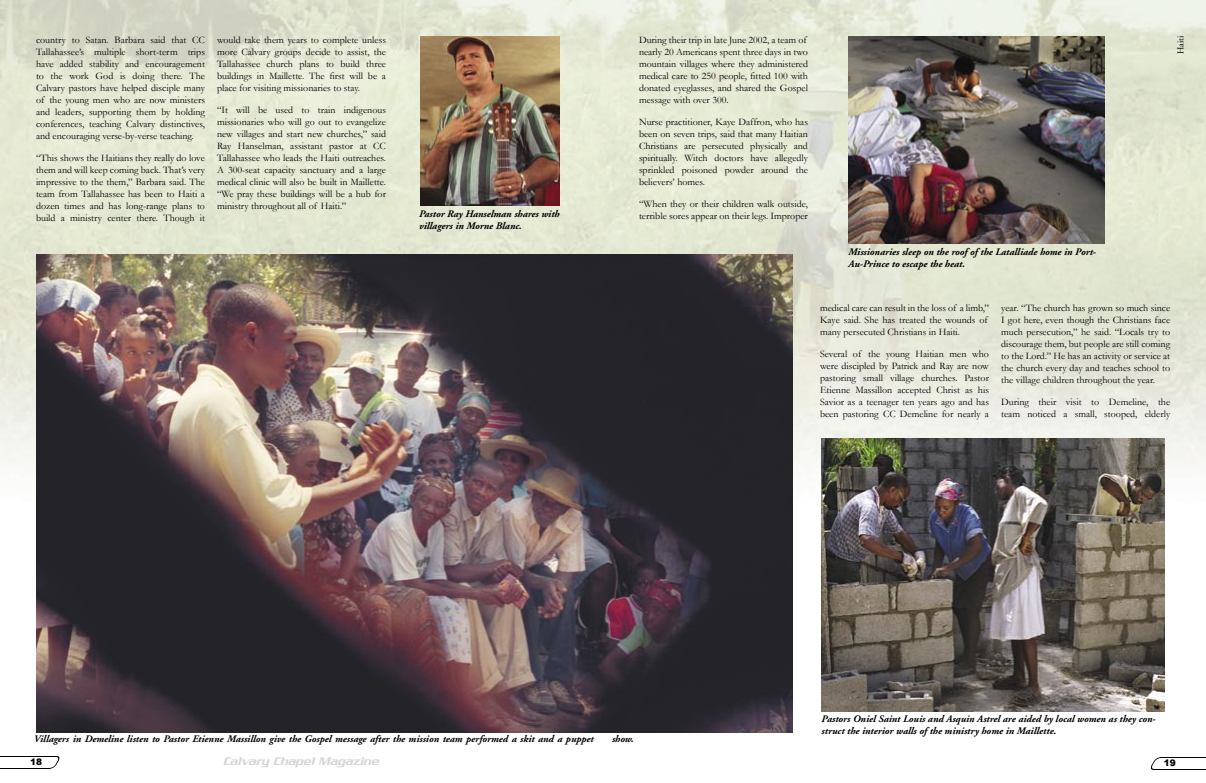
<style>
.page{position:relative;width:1206px;height:783px;background:#fff}
.page>*{position:absolute;margin:0;border:0;box-sizing:border-box;transform-origin:0 0}
.t1{font:italic 12px "Boost S Si";color:#d6d6d6}
.t2{font:10px/12px "Garamond";color:#000;text-align:justify}
.t3{font:italic 700 10px/12px "Adobe Garamond";color:#000}
.t4{font:9px "Adobe Garamond";letter-spacing:-.005em;color:#000}
.t5{font:900 9px "Arial";color:#000}
</style>
<div class="page">
<img style="left:0;top:0;width:1206px;height:516px">
<svg style="left:0;top:756px;width:60px;height:12px"></svg>
<svg style="left:1150px;top:757px;width:56px;height:13px"></svg>
<img style="left:420px;top:36px;width:140px;height:170px">
<img style="left:36px;top:255px;width:757px;height:478px">
<img style="left:822px;top:438px;width:342px;height:273px">
<img style="left:849px;top:36px;width:255px;height:208px">
<p class="t2" style="left:36px;top:33px;width:171px">country to Satan. Barbara said that CC Tallahassee’s multiple short-term trips have added stability and encouragement to the work God is doing there. The Calvary pastors have helped disciple many of the young men who are now ministers and leaders, supporting them by holding conferences, teaching Calvary distinctives, and encouraging verse-by-verse teaching.</p>
<p class="t2" style="left:36px;top:151px;width:171px">“This shows the Haitians they really do love them and will keep coming back. That’s very impressive to the them,” Barbara said. The team from Tallahassee has been to Haiti a dozen times and has long-range plans to build a ministry center there. Though it</p>
<p class="t2" style="left:217px;top:33px;width:171px">would take them years to complete unless more Calvary groups decide to assist, the Tallahassee church plans to build three buildings in Maillette. The first will be a place for visiting missionaries to stay.</p>
<p class="t2" style="left:217px;top:103px;width:171px">“It will be used to train indigenous missionaries who will go out to evangelize new villages and start new churches,” said Ray Hanselman, assistant pastor at CC Tallahassee who leads the Haiti outreaches.<br>A 300-seat capacity sanctuary and a large medical clinic will also be built in Maillette. “We pray these buildings will be a hub for ministry throughout all of Haiti.”</p>
<p class="t3" style="left:419px;top:208px;width:142px">Pastor Ray Hanselman shares with villagers in Morne Blanc.</p>
<p class="t2" style="left:639px;top:33px;width:171px;text-align:left">During their trip in late June 2002, a team of nearly 20 Americans spent three days in two mountain villages where they administered medical care to 250 people, fitted 100 with donated eyeglasses, and shared the Gospel message with over 300.</p>
<p class="t2" style="left:639px;top:115px;width:171px">Nurse practitioner, Kaye Daffron, who has been on seven trips, said that many Haitian Christians are persecuted physically and spiritually. Witch doctors have allegedly sprinkled poisoned powder around the believers’ homes.</p>
<p class="t2" style="left:639px;top:197px;width:170px">“When they or their children walk outside, terrible sores appear on their legs. Improper</p>
<p class="t3" style="left:849px;top:246px;width:249px">Missionaries sleep on the roof of the Latalliade home in Port-<br>Au-Prince to escape the heat.</p>
<p class="t4" style="left:1176px;top:54px;width:20px;rotate:-90deg">Haiti</p>
<p class="t2" style="left:820px;top:301px;width:171px;text-align:left">medical care can result in the loss of a limb,”<br>Kaye said. She has treated the wounds of many persecuted Christians in Haiti.</p>
<p class="t2" style="left:820px;top:347px;width:171px">Several of the young Haitian men who were discipled by Patrick and Ray are now pastoring small village churches. Pastor Etienne Massillon accepted Christ as his Savior as a teenager ten years ago and has been pastoring CC Demeline for nearly a</p>
<p class="t2" style="left:1001px;top:301px;width:171px">year. “The church has grown so much since I got here, even though the Christians face much persecution,” he said. “Locals try to discourage them, but people are still coming to the Lord.” He has an activity or service at the church every day and teaches school to the village children throughout the year.</p>
<p class="t2" style="left:1001px;top:395px;width:171px">During their visit to Demeline, the team noticed a small, stooped, elderly</p>
<p class="t3" style="left:34px;top:733px;width:562px">Villagers in Demeline listen to Pastor Etienne Massillon give the Gospel message after the mission team performed a skit and a puppet</p>
<p class="t3" style="left:612px;top:733px;width:23px">show.</p>
<p class="t3" style="left:822px;top:713px;width:335px">Pastors Oniel Saint Louis and Asquin Astrel are aided by local women as they con&shy;struct the interior walls of the ministry home in Maillette.</p>
<p class="t1" style="left:223px;top:755px;width:157px">Calvary Chapel Magazine</p>
<p class="t5" style="left:30px;top:756px;width:14px">18</p>
<p class="t5" style="left:1164px;top:757px;width:14px">19</p>
</div>
